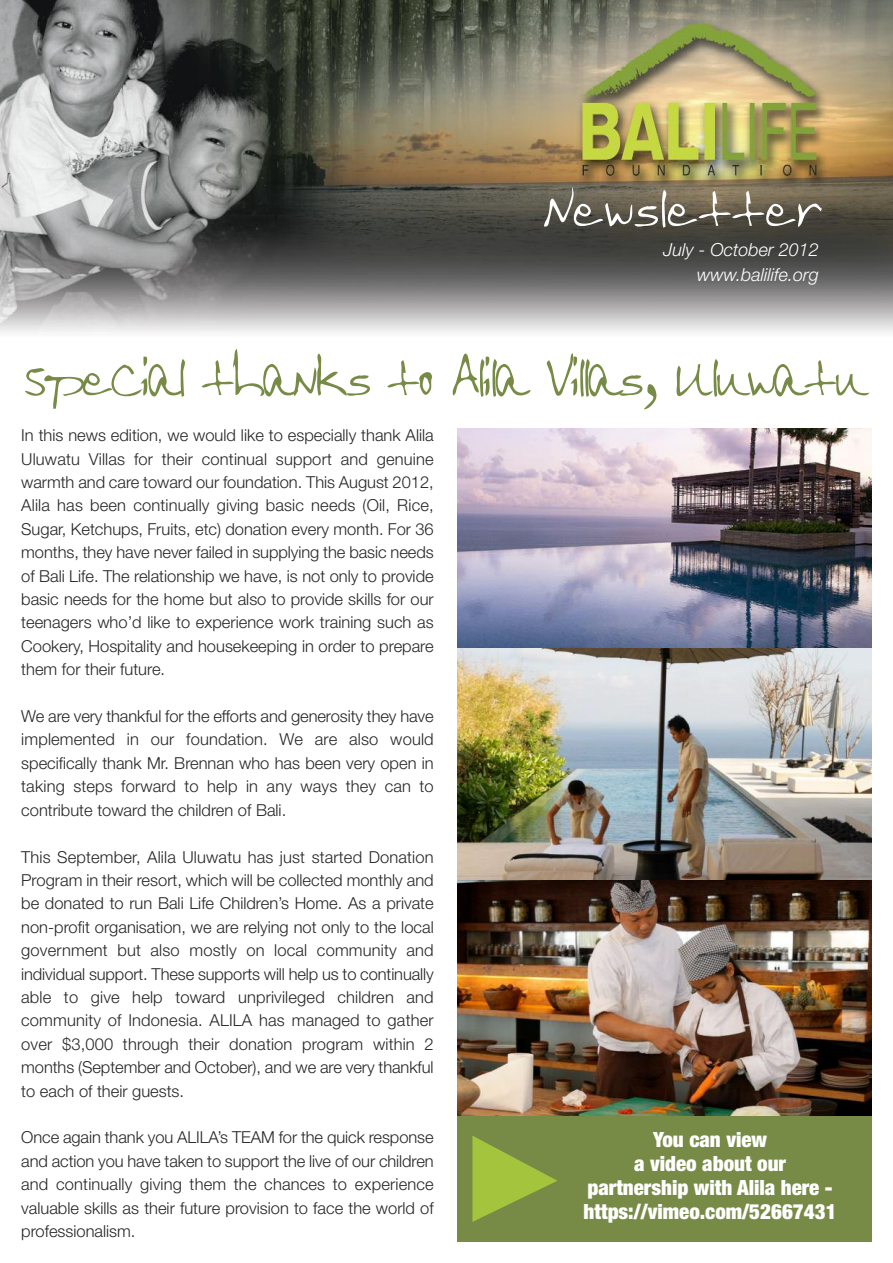
<style>
.page{position:relative;width:893px;height:1263px;background:#fff}
.page>*{position:absolute;margin:0;border:0;box-sizing:border-box;transform-origin:0 0}
.t1{font:54px "Phillip";letter-spacing:-.05em;color:#778b47}
.t2{font:54px "Phillip";color:#fff}
.t3{font:900 condensed 21px/24px "Helvetica Neue";color:#fff;text-align:center}
.t4{font:italic 300 18px/25.2px "Helvetica Neue";color:#fff;text-align:right}
.t5{font:300 16.5px/23.4px "Helvetica Neue";color:#272627;text-align:justify}
</style>
<div class="page">
<div style="left:458px;top:1114px;width:414px;height:128px;background:#778b47"></div>
<img style="left:0;top:0;width:893px;height:333px">
<img style="left:457px;top:647px;width:415px;height:234px">
<img style="left:457px;top:881px;width:415px;height:235px">
<svg style="left:472px;top:1136px;width:85px;height:86px"></svg>
<img style="left:457px;top:428px;width:415px;height:219px">
<h1 class="t2" style="left:540px;top:172px;width:283px">Newsletter</h1>
<p class="t4" style="left:663px;top:236px;width:157px">July - October 2012 www.balilife.org</p>
<h1 class="t1" style="left:21px;top:341px;width:848px">Special thanks to Alila Vilas, Uluwatu</h1>
<p class="t5" style="left:21px;top:423px;width:414px">In this news edition, we would like to especially thank Alila Uluwatu Villas for their continual support and genuine warmth and care toward our foundation. This August 2012, Alila has been continually giving basic needs (Oil, Rice, Sugar, Ketchups, Fruits, etc) donation every month. For 36 months, they have never failed in supplying the basic needs of Bali Life. The relationship we have, is not only to provide basic needs for the home but also to provide skills for our teenagers who’d like to experience work training such as Cookery, Hospitality and housekeeping in order to prepare them for their future.</p>
<p class="t5" style="left:21px;top:703px;width:414px">We are very thankful for the efforts and generosity they have implemented in our foundation. We are also would specifically thank Mr. Brennan who has been very open in taking steps forward to help in any ways they can to contribute toward the children of Bali.</p>
<p class="t5" style="left:21px;top:844px;width:414px">This September, Alila Uluwatu has just started Donation Program in their resort, which will be collected monthly and be donated to run Bali Life Children’s Home. As a private non-profit organisation, we are relying not only to the local government but also mostly on local community and individual support. These supports will help us to continually able to give help toward unprivileged children and community of Indonesia. ALILA has managed to gather over $3,000 through their donation program within 2 months (September and October), and we are very thankful to each of their guests.</p>
<p class="t5" style="left:21px;top:1125px;width:414px">Once again thank you ALILA’s TEAM for the quick response and action you have taken to support the live of our children and continually giving them the chances to experience valuable skills as their future provision to face the world of professionalism.</p>
<p class="t3" style="left:583px;top:1127px;width:255px">You can view<br>a video about our partnership with Alila here - https://vimeo.com/52667431</p>
</div>
